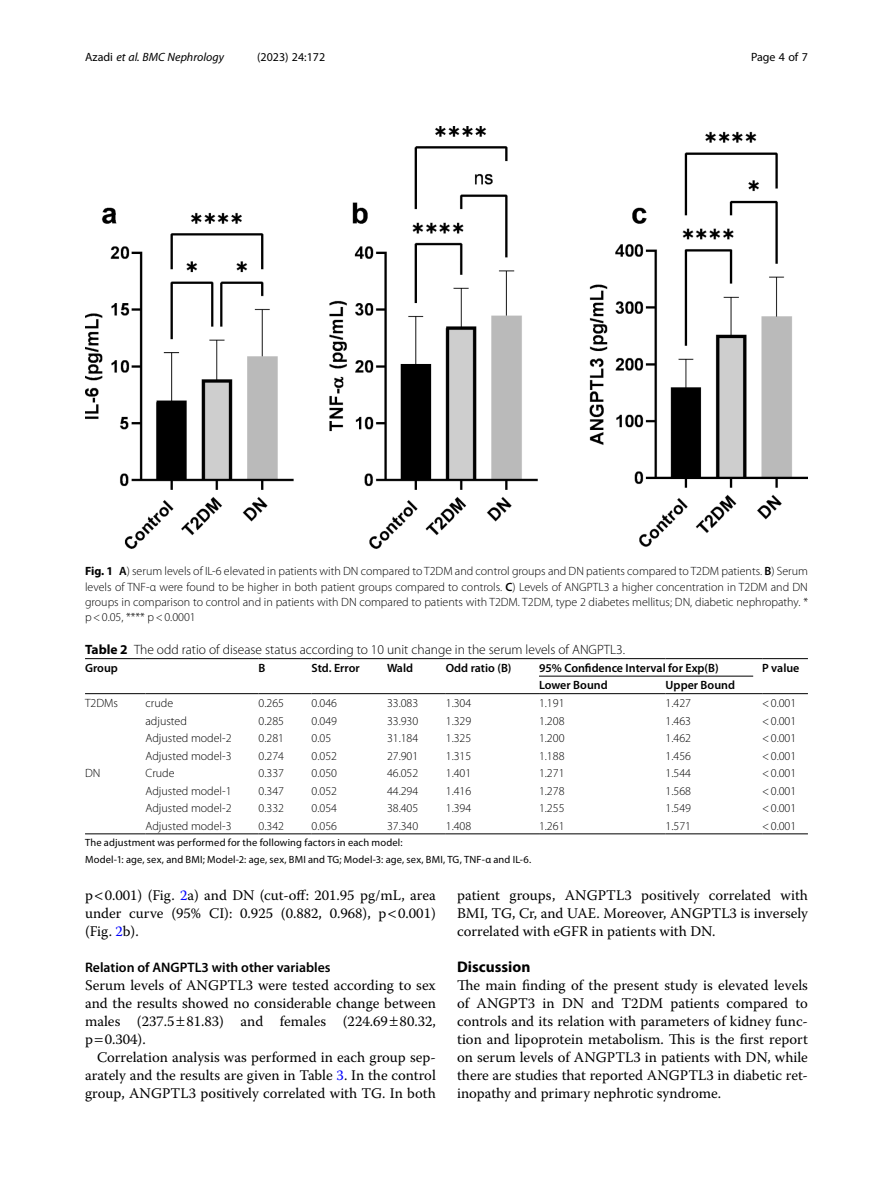
<style>
.page{position:relative;width:893px;height:1191px;background:#fff}
.page>*{position:absolute;margin:0;border:0;box-sizing:border-box;transform-origin:0 0}
.Head_1{font:700 15.45px "Myriad Pro";color:#000}
.Body_Text{font:14.7px/18px "Warnock Pro";color:#000;text-align:justify}
.Body_Text_Indent{font:14.7px/18px "Warnock Pro";color:#000;text-align:justify}
.Head_2{font:600 13.8px "Myriad Pro";color:#000}
.Table_Caption{font:300 13.5px "Myriad Pro";color:#000}
.Table_Body{font:300 12px "Myriad Pro";color:#000}
.Figure_Caption{font:300 12px/15px "Myriad Pro";color:#000;text-align:justify}
.Table_Head{font:600 12px "Myriad Pro";color:#000}
.Table_Head_Bridge_Ru{font:600 12px "Myriad Pro";color:#000}
.t1{font:italic 12px "Myriad Pro";color:#000}
.t2{font:12px "Myriad Pro";color:#000}
.Table_Footnote{font:10.5px "Myriad Pro";letter-spacing:.015em;color:#000}
.s1{font-style:normal}
.s2{font-weight:700}
.s3{font-weight:600}
.s4{color:#00f}
</style>
<div class="page">
<hr style="left:85px;top:693px;width:61px;height:1px;background:#000">
<hr style="left:146px;top:693px;width:113px;height:1px;background:#000">
<hr style="left:259px;top:693px;width:53px;height:1px;background:#000">
<hr style="left:312px;top:693px;width:75px;height:1px;background:#000">
<hr style="left:387px;top:693px;width:59px;height:1px;background:#000">
<hr style="left:446px;top:693px;width:93px;height:1px;background:#000">
<hr style="left:762px;top:693px;width:46px;height:1px;background:#000">
<hr style="left:259px;top:658px;width:53px;height:1px;background:#000">
<hr style="left:312px;top:658px;width:75px;height:1px;background:#000">
<hr style="left:387px;top:658px;width:59px;height:1px;background:#000">
<hr style="left:446px;top:658px;width:93px;height:1px;background:#000">
<hr style="left:762px;top:658px;width:46px;height:1px;background:#000">
<hr style="left:539px;top:693px;width:127px;height:1px;background:#000">
<hr style="left:666px;top:693px;width:96px;height:1px;background:#000">
<hr style="left:146px;top:833px;width:113px;height:1px;background:#000">
<hr style="left:259px;top:833px;width:53px;height:1px;background:#000">
<hr style="left:312px;top:833px;width:75px;height:1px;background:#000">
<hr style="left:387px;top:833px;width:59px;height:1px;background:#000">
<hr style="left:446px;top:833px;width:93px;height:1px;background:#000">
<hr style="left:539px;top:833px;width:127px;height:1px;background:#000">
<hr style="left:666px;top:833px;width:96px;height:1px;background:#000">
<hr style="left:762px;top:833px;width:46px;height:1px;background:#000">
<hr style="left:85px;top:833px;width:61px;height:1px;background:#000">
<hr style="left:85px;top:658px;width:61px;height:1px;background:#000">
<hr style="left:146px;top:658px;width:113px;height:1px;background:#000">
<hr style="left:539px;top:658px;width:127px;height:1px;background:#000">
<hr style="left:666px;top:658px;width:96px;height:1px;background:#000">
<hr style="left:539px;top:676px;width:214px;height:1px;background:#000">
<img style="left:85px;top:126px;width:723px;height:422px">
<p class="t1" style="left:85px;top:50px;width:140px"><span class="s1">Azadi</span> et al. BMC Nephrology</p>
<p class="t2" style="left:257px;top:50px;width:70px">(2023) 24:172</p>
<p class="t2" style="left:751px;top:50px;width:58px">Page 4 of 7</p>
<p class="Figure_Caption" style="left:85px;top:564px;width:724px"><span class="s2">Fig. 1</span> <span class="s3">A</span>) serum levels of IL-6 elevated in patients with DN compared to T2DM and control groups and DN patients compared to T2DM patients. <span class="s3">B</span>) Serum levels of TNF-α were found to be higher in both patient groups compared to controls. <span class="s3">C</span>) Levels of ANGPTL3 a higher concentration in T2DM and DN groups in comparison to control and in patients with DN compared to patients with T2DM. T2DM, type 2 diabetes mellitus; DN, diabetic nephropathy. * p&lt;0.05, **** p&lt;0.0001</p>
<p class="Table_Caption" style="left:85px;top:642px;width:542px"><span class="s2">Table 2</span> The odd ratio of disease status according to 10 unit change in the serum levels of ANGPTL3.</p>
<p class="Table_Head" style="left:85px;top:660px;width:34px">Group</p>
<p class="Table_Head" style="left:259px;top:660px;width:8px">B</p>
<p class="Table_Head" style="left:312px;top:660px;width:50px">Std. Error</p>
<p class="Table_Head" style="left:387px;top:660px;width:28px">Wald</p>
<p class="Table_Head" style="left:446px;top:660px;width:67px">Odd ratio (B)</p>
<p class="Table_Head_Bridge_Ru" style="left:539px;top:660px;width:181px">95% Confidence Interval for Exp(B)</p>
<p class="Table_Head" style="left:762px;top:660px;width:39px">P value</p>
<p class="Table_Head" style="left:539px;top:677px;width:70px">Lower Bound</p>
<p class="Table_Head" style="left:666px;top:677px;width:71px">Upper Bound</p>
<p class="Table_Body" style="left:85px;top:696px;width:35px">T2DMs</p>
<p class="Table_Body" style="left:146px;top:696px;width:29px">crude</p>
<p class="Table_Body" style="left:259px;top:696px;width:27px">0.265</p>
<p class="Table_Body" style="left:312px;top:696px;width:27px">0.046</p>
<p class="Table_Body" style="left:387px;top:696px;width:33px">33.083</p>
<p class="Table_Body" style="left:446px;top:696px;width:27px">1.304</p>
<p class="Table_Body" style="left:539px;top:696px;width:27px">1.191</p>
<p class="Table_Body" style="left:666px;top:696px;width:27px">1.427</p>
<p class="Table_Body" style="left:762px;top:696px;width:36px">&lt;0.001</p>
<p class="Table_Body" style="left:146px;top:714px;width:43px">adjusted</p>
<p class="Table_Body" style="left:259px;top:714px;width:27px">0.285</p>
<p class="Table_Body" style="left:312px;top:714px;width:27px">0.049</p>
<p class="Table_Body" style="left:387px;top:714px;width:33px">33.930</p>
<p class="Table_Body" style="left:446px;top:714px;width:27px">1.329</p>
<p class="Table_Body" style="left:539px;top:714px;width:27px">1.208</p>
<p class="Table_Body" style="left:666px;top:714px;width:27px">1.463</p>
<p class="Table_Body" style="left:762px;top:714px;width:36px">&lt;0.001</p>
<p class="Table_Body" style="left:146px;top:731px;width:87px">Adjusted model-2</p>
<p class="Table_Body" style="left:259px;top:731px;width:27px">0.281</p>
<p class="Table_Body" style="left:312px;top:731px;width:21px">0.05</p>
<p class="Table_Body" style="left:387px;top:731px;width:33px">31.184</p>
<p class="Table_Body" style="left:446px;top:731px;width:27px">1.325</p>
<p class="Table_Body" style="left:539px;top:731px;width:27px">1.200</p>
<p class="Table_Body" style="left:666px;top:731px;width:27px">1.462</p>
<p class="Table_Body" style="left:762px;top:731px;width:36px">&lt;0.001</p>
<p class="Table_Body" style="left:146px;top:749px;width:87px">Adjusted model-3</p>
<p class="Table_Body" style="left:259px;top:749px;width:27px">0.274</p>
<p class="Table_Body" style="left:312px;top:749px;width:27px">0.052</p>
<p class="Table_Body" style="left:387px;top:749px;width:33px">27.901</p>
<p class="Table_Body" style="left:446px;top:749px;width:27px">1.315</p>
<p class="Table_Body" style="left:539px;top:749px;width:27px">1.188</p>
<p class="Table_Body" style="left:666px;top:749px;width:27px">1.456</p>
<p class="Table_Body" style="left:762px;top:749px;width:36px">&lt;0.001</p>
<p class="Table_Body" style="left:85px;top:766px;width:17px">DN</p>
<p class="Table_Body" style="left:146px;top:766px;width:31px">Crude</p>
<p class="Table_Body" style="left:259px;top:766px;width:27px">0.337</p>
<p class="Table_Body" style="left:312px;top:766px;width:27px">0.050</p>
<p class="Table_Body" style="left:387px;top:766px;width:33px">46.052</p>
<p class="Table_Body" style="left:446px;top:766px;width:27px">1.401</p>
<p class="Table_Body" style="left:539px;top:766px;width:27px">1.271</p>
<p class="Table_Body" style="left:666px;top:766px;width:27px">1.544</p>
<p class="Table_Body" style="left:762px;top:766px;width:36px">&lt;0.001</p>
<p class="Table_Body" style="left:146px;top:784px;width:87px">Adjusted model-1</p>
<p class="Table_Body" style="left:259px;top:784px;width:27px">0.347</p>
<p class="Table_Body" style="left:312px;top:784px;width:27px">0.052</p>
<p class="Table_Body" style="left:387px;top:784px;width:33px">44.294</p>
<p class="Table_Body" style="left:446px;top:784px;width:27px">1.416</p>
<p class="Table_Body" style="left:539px;top:784px;width:27px">1.278</p>
<p class="Table_Body" style="left:666px;top:784px;width:27px">1.568</p>
<p class="Table_Body" style="left:762px;top:784px;width:36px">&lt;0.001</p>
<p class="Table_Body" style="left:146px;top:801px;width:87px">Adjusted model-2</p>
<p class="Table_Body" style="left:259px;top:801px;width:27px">0.332</p>
<p class="Table_Body" style="left:312px;top:801px;width:27px">0.054</p>
<p class="Table_Body" style="left:387px;top:801px;width:33px">38.405</p>
<p class="Table_Body" style="left:446px;top:801px;width:27px">1.394</p>
<p class="Table_Body" style="left:539px;top:801px;width:27px">1.255</p>
<p class="Table_Body" style="left:666px;top:801px;width:27px">1.549</p>
<p class="Table_Body" style="left:762px;top:801px;width:36px">&lt;0.001</p>
<p class="Table_Body" style="left:146px;top:819px;width:87px">Adjusted model-3</p>
<p class="Table_Body" style="left:259px;top:819px;width:27px">0.342</p>
<p class="Table_Body" style="left:312px;top:819px;width:27px">0.056</p>
<p class="Table_Body" style="left:387px;top:819px;width:33px">37.340</p>
<p class="Table_Body" style="left:446px;top:819px;width:27px">1.408</p>
<p class="Table_Body" style="left:539px;top:819px;width:27px">1.261</p>
<p class="Table_Body" style="left:666px;top:819px;width:27px">1.571</p>
<p class="Table_Body" style="left:762px;top:819px;width:36px">&lt;0.001</p>
<p class="Table_Footnote" style="left:85px;top:836px;width:319px">The adjustment was performed for the following factors in each model:</p>
<p class="Table_Footnote" style="left:85px;top:853px;width:448px">Model-1: age, sex, and BMI; Model-2: age, sex, BMI and TG; Model-3: age, sex, BMI, TG, TNF-α and IL-6.</p>
<p class="Body_Text_Indent" style="left:85px;top:886px;width:352px">p 0.001) (Fig. <span class="s4">2</span>a) and DN (cut-off: 201.95 pg/mL, area under curve (95% CI): 0.925 (0.882, 0.968), p 0.001) (Fig. <span class="s4">2</span>b).</p>
<p class="Head_2" style="left:85px;top:959px;width:247px">Relation of ANGPTL3 with other variables</p>
<p class="Body_Text" style="left:85px;top:976px;width:352px">Serum levels of ANGPTL3 were tested according to sex and the results showed no considerable change between males (237.5 81.83) and females (224.69 80.32, p 0.304).</p>
<p class="Body_Text_Indent" style="left:85px;top:1048px;width:352px;text-indent:12px">Correlation analysis was performed in each group sep&shy;arately and the results are given in Table <span class="s4">3</span>. In the control group, ANGPTL3 positively correlated with TG. In both</p>
<p class="Body_Text_Indent" style="left:457px;top:886px;width:352px">patient groups, ANGPTL3 positively correlated with BMI, TG, Cr, and UAE. Moreover, ANGPTL3 is inversely correlated with eGFR in patients with DN.</p>
<p class="Head_1" style="left:457px;top:957px;width:75px">Discussion</p>
<p class="Body_Text" style="left:457px;top:976px;width:352px">The main finding of the present study is elevated levels of ANGPT3 in DN and T2DM patients compared to controls and its relation with parameters of kidney func&shy;tion and lipoprotein metabolism. This is the first report on serum levels of ANGPTL3 in patients with DN, while there are studies that reported ANGPTL3 in diabetic ret&shy;inopathy and primary nephrotic syndrome.</p>
</div>
